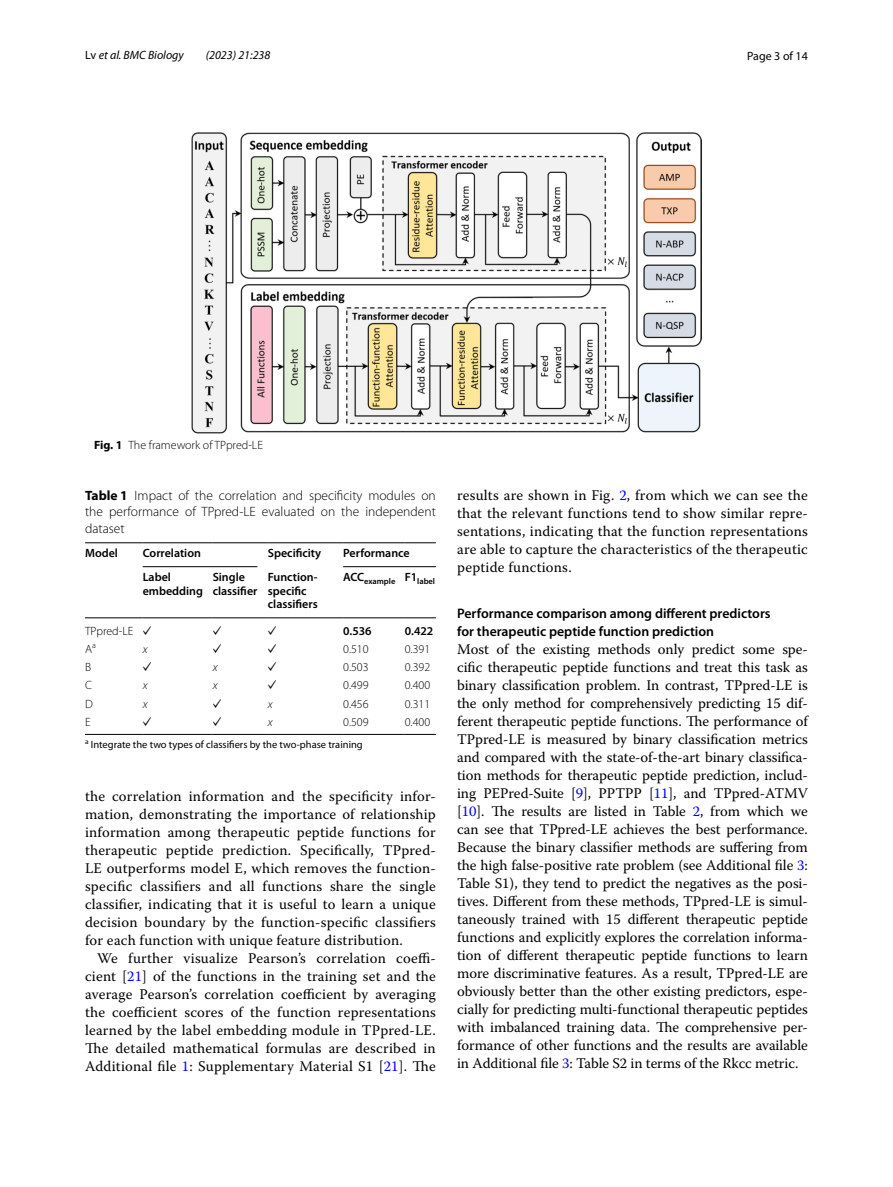
<style>
.page{position:relative;width:893px;height:1187px;background:#fff}
.page>*{position:absolute;margin:0;border:0;box-sizing:border-box;transform-origin:0 0}
.t1{font:14.7px/18px "Warnock Pro";letter-spacing:.015em;color:#000;text-align:justify}
.t2{font:600 13.8px/18px "Myriad Pro";color:#000}
.t3{font:300 13.5px/16.5px "Myriad Pro";color:#000;text-align:justify}
.t4{font:600 12px/13.5px "Myriad Pro";color:#000}
.t5{font:300 12px "Myriad Pro";color:#000}
.t6{font:italic 12px "Myriad Pro";color:#000}
.t7{font:12px "Code 2000";color:#000}
.t8{font:12px "Myriad Pro";color:#000}
.t9{font:italic 300 12px "Myriad Pro";color:#000}
.t10{font:10.5px "Myriad Pro";color:#000}
.t11{font:600 8.4px "Myriad Pro";color:#000}
.s1{font-style:normal}
.s2{font-weight:700}
.s3{font-family:"Code 2000";font-weight:400}
.s4{color:#00f}
</style>
<div class="page">
<img style="left:191px;top:133px;width:511px;height:300px">
<hr style="left:85px;top:542px;width:58px;height:1px;background:#000">
<hr style="left:85px;top:617px;width:58px;height:1px;background:#000">
<hr style="left:143px;top:542px;width:70px;height:1px;background:#000">
<hr style="left:213px;top:542px;width:55px;height:1px;background:#000">
<hr style="left:268px;top:542px;width:75px;height:1px;background:#000">
<hr style="left:343px;top:542px;width:62px;height:1px;background:#000">
<hr style="left:405px;top:542px;width:31px;height:1px;background:#000">
<hr style="left:143px;top:617px;width:70px;height:1px;background:#000">
<hr style="left:213px;top:617px;width:55px;height:1px;background:#000">
<hr style="left:268px;top:617px;width:75px;height:1px;background:#000">
<hr style="left:343px;top:617px;width:62px;height:1px;background:#000">
<hr style="left:405px;top:617px;width:31px;height:1px;background:#000">
<hr style="left:85px;top:734px;width:58px;height:1px;background:#000">
<hr style="left:143px;top:734px;width:70px;height:1px;background:#000">
<hr style="left:213px;top:734px;width:55px;height:1px;background:#000">
<hr style="left:268px;top:734px;width:75px;height:1px;background:#000">
<hr style="left:343px;top:734px;width:62px;height:1px;background:#000">
<hr style="left:405px;top:734px;width:31px;height:1px;background:#000">
<hr style="left:143px;top:566px;width:114px;height:1px;background:#000">
<hr style="left:343px;top:566px;width:93px;height:1px;background:#000">
<p class="t6" style="left:85px;top:48px;width:100px"><span class="s1">Lv</span> et al. BMC Biology</p>
<p class="t6" style="left:206px;top:48px;width:66px">(2023) 21:238</p>
<p class="t8" style="left:747px;top:48px;width:62px">Page 3 of 14</p>
<p class="t5" style="left:94px;top:438px;width:170px"><span class="s2">Fig. 1</span> The framework of TPpred-LE</p>
<p class="t3" style="left:85px;top:487px;width:352px"><span class="s2">Table 1</span> Impact of the correlation and specificity modules on the performance of TPpred-LE evaluated on the independent dataset</p>
<p class="t4" style="left:85px;top:546px;width:34px">Model</p>
<p class="t4" style="left:143px;top:546px;width:60px">Correlation</p>
<p class="t4" style="left:268px;top:546px;width:55px">Specificity</p>
<p class="t4" style="left:343px;top:546px;width:68px">Performance</p>
<p class="t4" style="left:143px;top:570px;width:62px">Label embedding</p>
<p class="t4" style="left:213px;top:570px;width:46px">Single classifier</p>
<p class="t4" style="left:268px;top:570px;width:51px">Function&shy;specific classifiers</p>
<p class="t11" style="left:343px;top:576px;width:93px"><sup>ACC</sup>example <sup>F1</sup>label</p>
<p class="t5" style="left:85px;top:624px;width:68px">TPpred-LE <span class="s3">✓</span></p>
<p class="t7" style="left:213px;top:623px;width:10px">✓</p>
<p class="t7" style="left:268px;top:623px;width:10px">✓</p>
<p class="t4" style="left:343px;top:624px;width:30px">0.536</p>
<p class="t4" style="left:405px;top:624px;width:30px">0.422</p>
<p class="t5" style="left:85px;top:642px;width:12px">A<sup>a</sup></p>
<p class="t9" style="left:143px;top:642px;width:6px">x</p>
<p class="t7" style="left:213px;top:641px;width:10px">✓</p>
<p class="t7" style="left:268px;top:641px;width:10px">✓</p>
<p class="t5" style="left:343px;top:642px;width:27px">0.510</p>
<p class="t5" style="left:405px;top:642px;width:27px">0.391</p>
<p class="t5" style="left:85px;top:660px;width:8px">B</p>
<p class="t7" style="left:143px;top:659px;width:10px">✓</p>
<p class="t9" style="left:213px;top:661px;width:6px">x</p>
<p class="t7" style="left:268px;top:659px;width:10px">✓</p>
<p class="t5" style="left:343px;top:660px;width:27px">0.503</p>
<p class="t5" style="left:405px;top:660px;width:27px">0.392</p>
<p class="t5" style="left:85px;top:678px;width:8px">C</p>
<p class="t9" style="left:143px;top:679px;width:6px">x</p>
<p class="t9" style="left:213px;top:679px;width:6px">x</p>
<p class="t7" style="left:268px;top:677px;width:10px">✓</p>
<p class="t5" style="left:343px;top:678px;width:27px">0.499</p>
<p class="t5" style="left:405px;top:678px;width:27px">0.400</p>
<p class="t5" style="left:85px;top:697px;width:9px">D</p>
<p class="t9" style="left:143px;top:697px;width:6px">x</p>
<p class="t7" style="left:213px;top:695px;width:10px">✓</p>
<p class="t9" style="left:268px;top:697px;width:6px">x</p>
<p class="t5" style="left:343px;top:697px;width:27px">0.456</p>
<p class="t5" style="left:405px;top:697px;width:27px">0.311</p>
<p class="t5" style="left:85px;top:715px;width:7px">E</p>
<p class="t7" style="left:143px;top:714px;width:10px">✓</p>
<p class="t7" style="left:213px;top:714px;width:10px">✓</p>
<p class="t9" style="left:268px;top:715px;width:6px">x</p>
<p class="t5" style="left:343px;top:715px;width:27px">0.509</p>
<p class="t5" style="left:405px;top:715px;width:27px">0.400</p>
<p class="t10" style="left:85px;top:738px;width:279px"><sup>a</sup> Integrate the two types of classifiers by the two-phase training</p>
<p class="t1" style="left:85px;top:786px;width:352px">the correlation information and the specificity infor&shy;mation, demonstrating the importance of relationship information among therapeutic peptide functions for therapeutic peptide prediction. Specifically, TPpred-LE outperforms model E, which removes the function&shy;specific classifiers and all functions share the single classifier, indicating that it is useful to learn a unique decision boundary by the function-specific classifiers for each function with unique feature distribution.</p>
<p class="t1" style="left:85px;top:948px;width:352px;text-indent:12px">We further visualize Pearson’s correlation coeffi&shy;cient [<span class="s4">21</span>] of the functions in the training set and the average Pearson’s correlation coefficient by averaging the coefficient scores of the function representations learned by the label embedding module in TPpred-LE.<br>The detailed mathematical formulas are described in Additional file <span class="s4">1</span>: Supplementary Material S1 [<span class="s4">21</span>]. The</p>
<p class="t1" style="left:457px;top:486px;width:352px">results are shown in Fig. <span class="s4">2</span>, from which we can see the that the relevant functions tend to show similar repre&shy;sentations, indicating that the function representations are able to capture the characteristics of the therapeutic peptide functions.</p>
<p class="t2" style="left:457px;top:603px;width:315px">Performance comparison among different predictors for therapeutic peptide function prediction</p>
<p class="t1" style="left:457px;top:639px;width:352px">Most of the existing methods only predict some spe&shy;cific therapeutic peptide functions and treat this task as binary classification problem. In contrast, TPpred-LE is the only method for comprehensively predicting 15 dif&shy;ferent therapeutic peptide functions. The performance of TPpred-LE is measured by binary classification metrics and compared with the state-of-the-art binary classifica&shy;tion methods for therapeutic peptide prediction, includ&shy;ing PEPred-Suite [<span class="s4">9</span>], PPTPP [<span class="s4">11</span>], and TPpred-ATMV [<span class="s4">10</span>]. The results are listed in Table <span class="s4">2</span>, from which we can see that TPpred-LE achieves the best performance.<br>Because the binary classifier methods are suffering from the high false-positive rate problem (see Additional file <span class="s4">3</span>:<br>Table S1), they tend to predict the negatives as the posi&shy;tives. Different from these methods, TPpred-LE is simul&shy;taneously trained with 15 different therapeutic peptide functions and explicitly explores the correlation informa&shy;tion of different therapeutic peptide functions to learn more discriminative features. As a result, TPpred-LE are obviously better than the other existing predictors, espe&shy;cially for predicting multi-functional therapeutic peptides with imbalanced training data. The comprehensive per&shy;formance of other functions and the results are available in Additional file <span class="s4">3</span>: Table S2 in terms of the Rkcc metric.</p>
</div>
